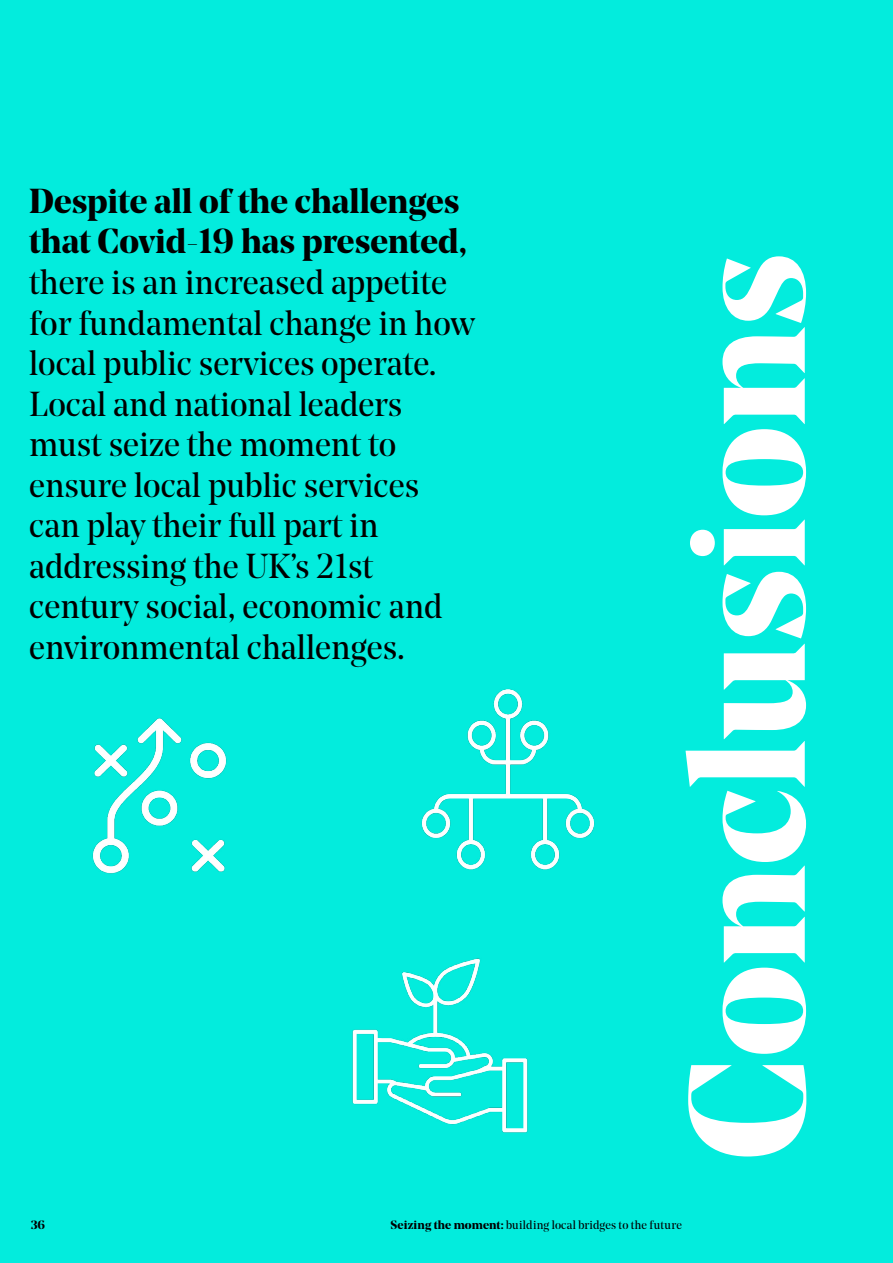
<style>
.page{position:relative;width:893px;height:1263px;background:#03ecdd}
.page>*{position:absolute;margin:0;border:0;box-sizing:border-box;transform-origin:0 0}
.t1{font:700 163.5px "Noe Display";color:#fff}
.t2{font:34.5px/40.5px "Noe Display";color:#000}
.t3{font:700 34.5px/40.5px "Noe Display";color:#000}
.t4{font:12px "Noe Display";letter-spacing:.015em;color:#000}
.t5{font:700 12px "Noe Display";color:#000}
.s1{font-weight:700}
</style>
<div class="page">
<img style="left:352px;top:958px;width:176px;height:175px">
<img style="left:92px;top:718px;width:135px;height:156px">
<img style="left:421px;top:689px;width:174px;height:181px">
<p class="t3" style="left:29px;top:180px;width:439px">Despite all of the challenges that Covid-19 has presented,</p>
<p class="t2" style="left:29px;top:261px;width:447px">there is an increased appetite for fundamental change in how local public services operate.<br>Local and national leaders must seize the moment to ensure local public services can play their full part in addressing the UK’s 21st century social, economic and environmental challenges.</p>
<h1 class="t1" style="left:642px;top:1161px;width:910px;rotate:-90deg">Conclusions</h1>
<p class="t5" style="left:31px;top:1216px;width:16px">36</p>
<p class="t4" style="left:391px;top:1217px;width:293px"><span class="s1">Seizing the moment:</span> building local bridges to the future</p>
</div>
